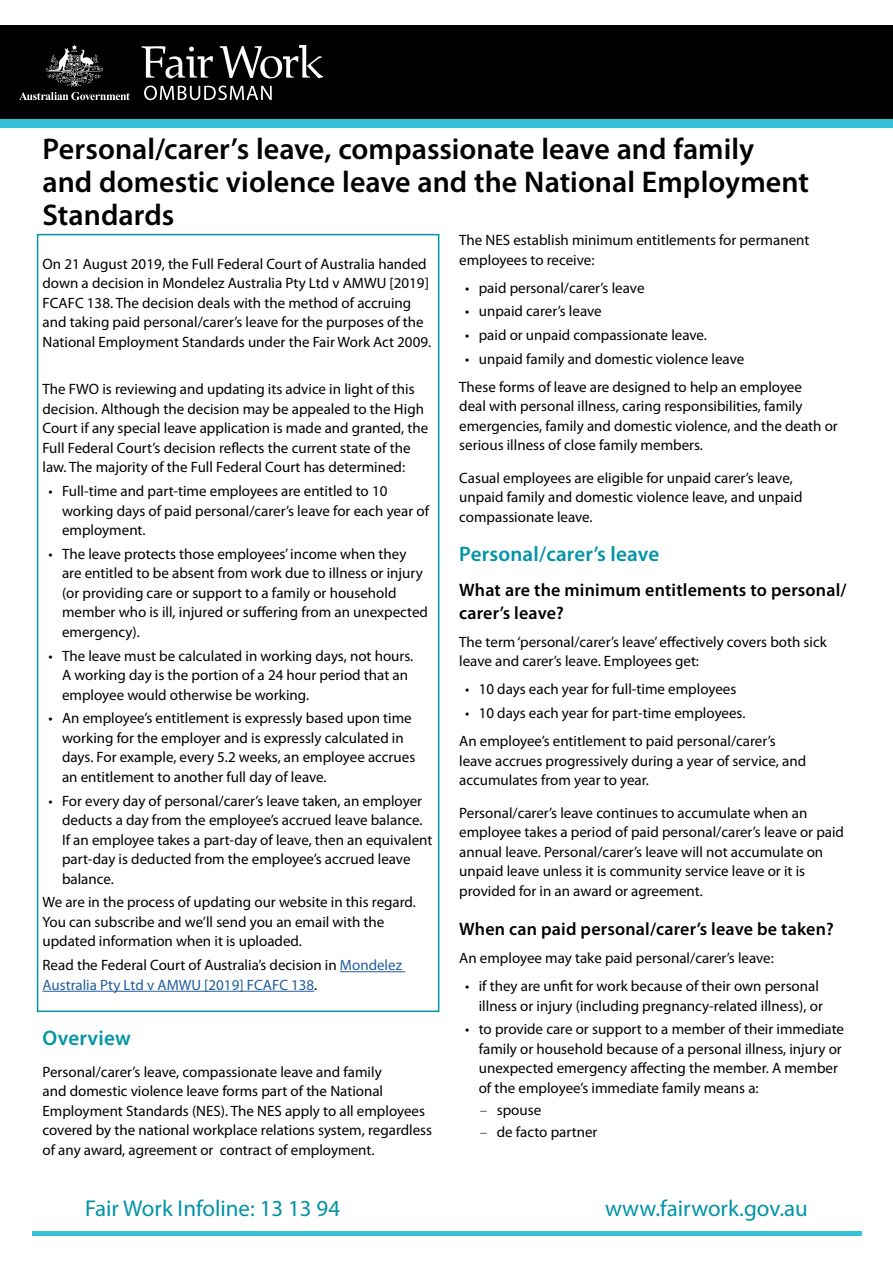
<style>
.page{position:relative;width:893px;height:1263px;background:#fff}
.page>*{position:absolute;margin:0;border:0;box-sizing:border-box;transform-origin:0 0}
.FW_H1{font:600 30px/33px "Myriad Pro";color:#000}
.t1{font:22.95px "Myriad Pro";color:#0094a6}
.FW_H2{font:600 21px "Myriad Pro";letter-spacing:.01em;color:#0094a6}
.FW_Body{font:600 21px "Myriad Pro";letter-spacing:.01em;color:#0094a6}
.FW_H3{font:600 18px/22.5px "Myriad Pro";letter-spacing:.01em;color:#000}
.FW_H2-2{font:15px/19.5px "Myriad Pro";color:#000}
.FW_Body-2{font:15px/19.5px "Myriad Pro";color:#000}
.s1{color:#215e9e}
.s2{font-weight:300}
</style>
<div class="page">
<hr style="left:32px;top:1231px;width:829px;height:4px;background:#33c2d7">
<div style="left:0;top:26px;width:893px;height:93px;background:#000"></div>
<div style="left:0;top:119px;width:893px;height:9px;background:#33c1d7"></div>
<svg style="left:19px;top:45px;width:111px;height:55px"></svg>
<svg style="left:144px;top:86px;width:128px;height:14px"></svg>
<svg style="left:142px;top:46px;width:71px;height:32px"></svg>
<svg style="left:220px;top:45px;width:103px;height:34px"></svg>
<hr style="left:340px;top:971px;width:65px;height:1px;background:#215e9e">
<hr style="left:43px;top:991px;width:271px;height:1px;background:#215e9e">
<div style="left:37px;top:234px;width:402px;height:778px;border:2px solid #0094a6"></div>
<p class="FW_H1" style="left:43px;top:132px;width:768px">Personal/carer’s leave, compassionate leave and family and domestic violence leave and the National Employment<br>Standards</p>
<p class="FW_H2-2" style="left:43px;top:254px;width:390px">On 21 August 2019, the Full Federal Court of Australia handed down a decision in Mondelez Australia Pty Ltd v AMWU [2019] FCAFC 138. The decision deals with the method of accruing and taking paid personal/carer’s leave for the purposes of the National Employment Standards under the Fair Work Act 2009.</p>
<p class="FW_H2-2" style="left:43px;top:379px;width:387px">The FWO is reviewing and updating its advice in light of this decision. Although the decision may be appealed to the High Court if any special leave application is made and granted, the Full Federal Court’s decision reflects the current state of the law. The majority of the Full Federal Court has determined:</p>
<p class="FW_H2-2" style="left:62px;top:481px;width:369px;text-indent:-14px">• Full-time and part-time employees are entitled to 10 working days of paid personal/carer’s leave for each year of employment.</p>
<p class="FW_H2-2" style="left:62px;top:544px;width:368px;text-indent:-14px">• The leave protects those employees’ income when they are entitled to be absent from work due to illness or injury (or providing care or support to a family or household member who is ill, injured or suffering from an unexpected emergency).</p>
<p class="FW_H2-2" style="left:62px;top:646px;width:353px;text-indent:-14px">• The leave must be calculated in working days, not hours.<br>A working day is the portion of a 24 hour period that an employee would otherwise be working.</p>
<p class="FW_H2-2" style="left:62px;top:708px;width:355px;text-indent:-14px">• An employee’s entitlement is expressly based upon time working for the employer and is expressly calculated in days. For example, every 5.2 weeks, an employee accrues an entitlement to another full day of leave.</p>
<p class="FW_H2-2" style="left:62px;top:791px;width:372px;text-indent:-14px">• For every day of personal/carer’s leave taken, an employer deducts a day from the employee’s accrued leave balance.<br>If an employee takes a part-day of leave, then an equivalent part-day is deducted from the employee’s accrued leave balance.</p>
<p class="FW_H2-2" style="left:43px;top:892px;width:375px">We are in the process of updating our website in this regard.<br>You can subscribe and we’ll send you an email with the updated information when it is uploaded.</p>
<p class="FW_H2-2" style="left:43px;top:955px;width:361px">Read the Federal Court of Australia’s decision in <span class="s1">Mondelez<br>Australia Pty Ltd v AMWU [2019] FCAFC 138</span>.</p>
<p class="FW_Body" style="left:43px;top:1024px;width:90px">Overview</p>
<p class="FW_Body-2" style="left:43px;top:1062px;width:391px">Personal/carer’s leave, compassionate leave and family<br>and domestic violence leave forms part of the National Employment Standards (NES). The NES apply to all employees covered by the national workplace relations system, regardless of any award, agreement or contract of employment.</p>
<p class="FW_Body-2" style="left:459px;top:230px;width:352px">The NES establish minimum entitlements for permanent employees to receive:</p>
<p class="FW_H2-2" style="left:465px;top:278px;width:181px">• paid personal/carer’s leave</p>
<p class="FW_H2-2" style="left:465px;top:301px;width:138px">• unpaid carer’s leave</p>
<p class="FW_H2-2" style="left:465px;top:325px;width:243px">• paid or unpaid compassionate leave.</p>
<p class="FW_H2-2" style="left:465px;top:349px;width:281px">• unpaid family and domestic violence leave</p>
<p class="FW_Body-2" style="left:459px;top:377px;width:380px">These forms of leave are designed to help an employee<br>deal with personal illness, caring responsibilities, family emergencies, family and domestic violence, and the death or serious illness of close family members.</p>
<p class="FW_Body-2" style="left:459px;top:468px;width:345px">Casual employees are eligible for unpaid carer’s leave, unpaid family and domestic violence leave, and unpaid compassionate leave.</p>
<p class="FW_H2" style="left:459px;top:541px;width:202px">Personal/carer’s leave</p>
<p class="FW_H3" style="left:459px;top:579px;width:389px">What are the minimum entitlements to personal/ carer’s leave?</p>
<p class="FW_Body-2" style="left:459px;top:632px;width:369px">The term ‘personal/carer’s leave’ effectively covers both sick leave and carer’s leave. Employees get:</p>
<p class="FW_H2-2" style="left:465px;top:679px;width:273px">• 10 days each year for full-time employees</p>
<p class="FW_H2-2" style="left:465px;top:703px;width:282px">• 10 days each year for part-time employees.</p>
<p class="FW_Body-2" style="left:459px;top:731px;width:348px">An employee’s entitlement to paid personal/carer’s leave accrues progressively during a year of service, and accumulates from year to year.</p>
<p class="FW_Body-2" style="left:459px;top:802px;width:386px">Personal/carer’s leave continues to accumulate when an employee takes a period of paid personal/carer’s leave or paid annual leave. Personal/carer’s leave will not accumulate on unpaid leave unless it is community service leave or it is provided for in an award or agreement.</p>
<p class="FW_H3" style="left:459px;top:917px;width:376px">When can paid personal/carer’s leave be taken?</p>
<p class="FW_Body-2" style="left:459px;top:948px;width:316px">An employee may take paid personal/carer’s leave:</p>
<p class="FW_H2-2" style="left:465px;top:976px;width:359px;text-align:right">• if they are unfit for work because of their own personal illness or injury (including pregnancy-related illness), or</p>
<p class="FW_H2-2" style="left:479px;top:1019px;width:367px;text-indent:-14px">• to provide care or support to a member of their immediate family or household because of a personal illness, injury or unexpected emergency affecting the member. A member of the employee’s immediate family means a:</p>
<p class="FW_H2-2" style="left:480px;top:1100px;width:63px"><span class="s2">–</span> spouse</p>
<p class="FW_H2-2" style="left:480px;top:1122px;width:119px"><span class="s2">–</span> de facto partner</p>
<h2 class="t1" style="left:85px;top:1194px;width:257px">Fair Work Infoline: 13 13 94</h2>
<h2 class="t1" style="left:605px;top:1194px;width:204px">www.fairwork.gov.au</h2>
</div>
